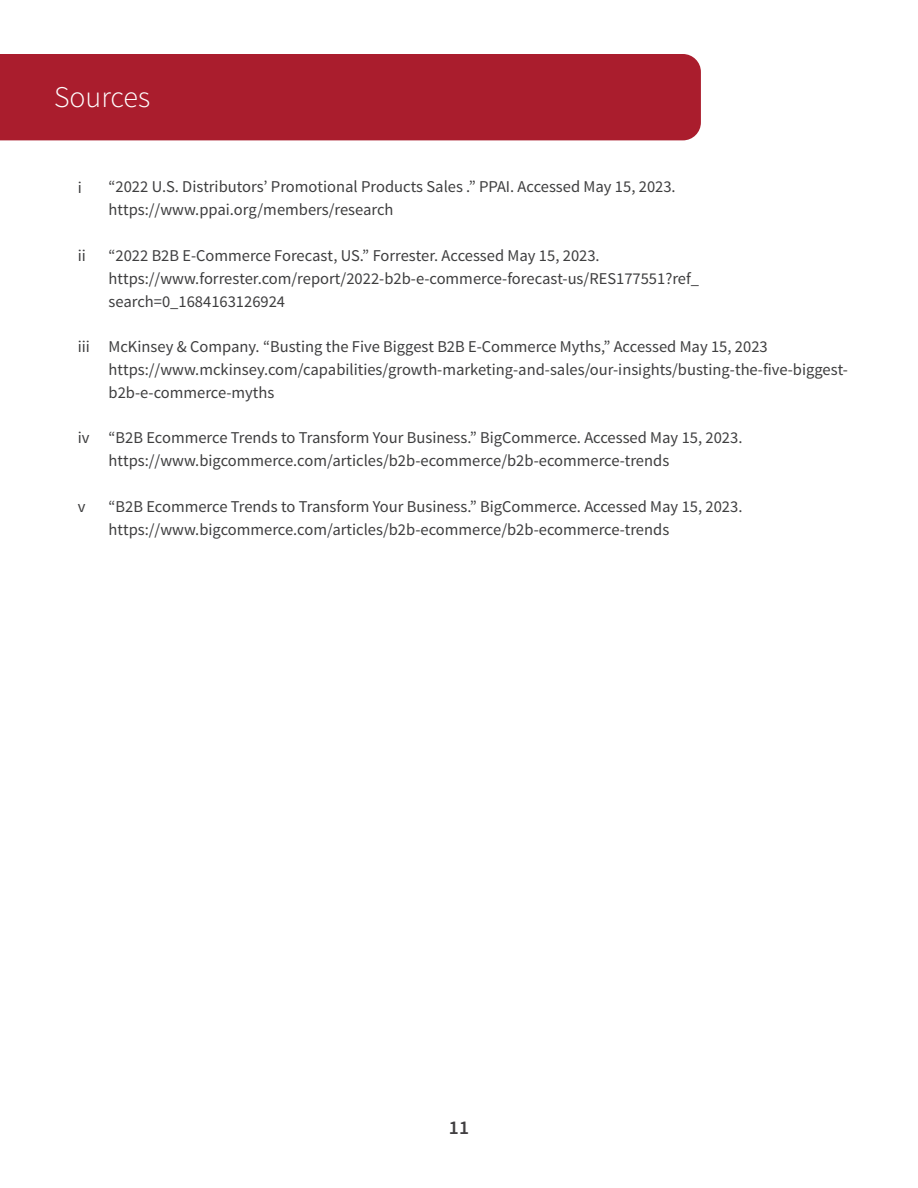
<style>
.page{position:relative;width:918px;height:1188px;background:#fff}
.page>*{position:absolute;margin:0;border:0;box-sizing:border-box;transform-origin:0 0}
.t1{font:300 30px "Source Sans Pro";color:#fff}
.t2{font:600 19.5px "Source Sans Pro";color:#413f41}
.t3{font:16.5px/22.8px "Source Sans Pro";color:#3e3e3f}
</style>
<div class="page">
<div style="left:0;top:54px;width:701px;height:86px;background:#aa1d2d"></div>
<h1 class="t1" style="left:54px;top:79px;width:98px">Sources</h1>
<p class="t3" style="left:78px;top:176px;width:6px">i</p>
<p class="t3" style="left:78px;top:244px;width:10px">ii</p>
<p class="t3" style="left:78px;top:336px;width:14px">iii</p>
<p class="t3" style="left:78px;top:427px;width:13px">iv</p>
<p class="t3" style="left:78px;top:495px;width:9px">v</p>
<p class="t3" style="left:109px;top:176px;width:569px">“2022 U.S. Distributors’ Promotional Products Sales .” PPAI. Accessed May 15, 2023. https://www.ppai.org/members/research</p>
<p class="t3" style="left:109px;top:244px;width:592px">“2022 B2B E-Commerce Forecast, US.” Forrester. Accessed May 15, 2023. https://www.forrester.com/report/2022-b2b-e-commerce-forecast-us/RES177551?ref_ search=0_1684163126924</p>
<p class="t3" style="left:109px;top:336px;width:741px">McKinsey &amp; Company. “Busting the Five Biggest B2B E-Commerce Myths,” Accessed May 15, 2023 https://www.mckinsey.com/capabilities/growth-marketing-and-sales/our-insights/busting-the-five-biggest&shy;b2b-e-commerce-myths</p>
<p class="t3" style="left:109px;top:427px;width:635px">“B2B Ecommerce Trends to Transform Your Business.” BigCommerce. Accessed May 15, 2023. https://www.bigcommerce.com/articles/b2b-ecommerce/b2b-ecommerce-trends</p>
<p class="t3" style="left:109px;top:495px;width:635px">“B2B Ecommerce Trends to Transform Your Business.” BigCommerce. Accessed May 15, 2023. https://www.bigcommerce.com/articles/b2b-ecommerce/b2b-ecommerce-trends</p>
<p class="t2" style="left:449px;top:1115px;width:22px">11</p>
</div>
